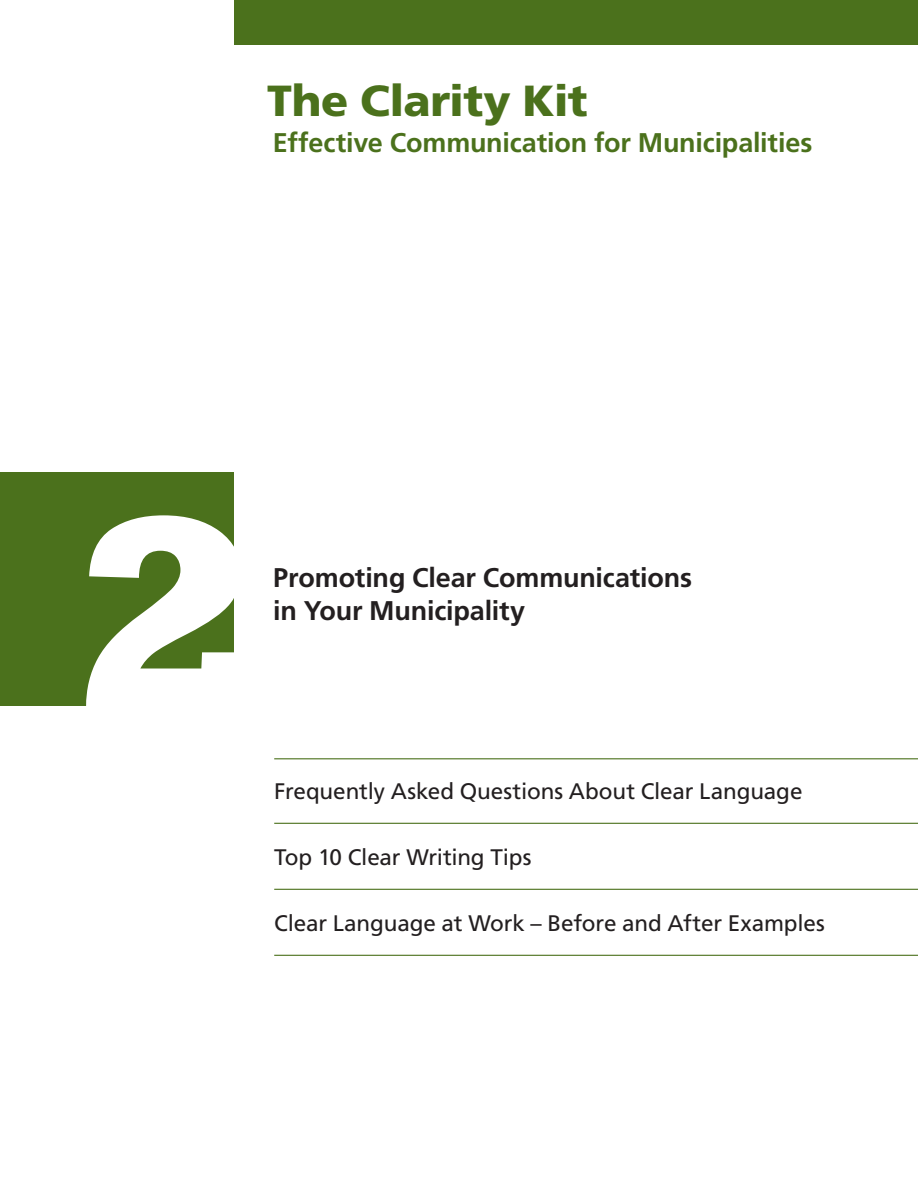
<style>
.page{position:relative;width:918px;height:1188px;background:#fff}
.page>*{position:absolute;margin:0;border:0;box-sizing:border-box;transform-origin:0 0}
.t1{font:800 285.15px "Rockwell";color:#fff}
.t2{font:900 43.5px "Frutiger LT Std";letter-spacing:-.015em;color:#4b711c}
.t3{font:700 27px "Frutiger LT Std";letter-spacing:-.005em;color:#231f20}
.t4{font:700 27px "Frutiger LT Std";letter-spacing:-.005em;color:#4b711c}
.t5{font:22.5px "Frutiger LT Std";letter-spacing:-.005em;color:#231f20}
</style>
<div class="page">
<hr style="left:274px;top:758px;width:644px;height:1px;background:#4b711c">
<hr style="left:274px;top:823px;width:644px;height:1px;background:#4b711c">
<hr style="left:274px;top:889px;width:644px;height:1px;background:#4b711c">
<hr style="left:274px;top:955px;width:644px;height:1px;background:#4b711c">
<div style="left:234px;top:0;width:684px;height:45px;background:#4b711c"></div>
<div style="left:0;top:472px;width:234px;height:234px;background:#4b711c"></div>
<h1 class="t2" style="left:267px;top:74px;width:322px">The Clarity Kit</h1>
<h1 class="t4" style="left:273px;top:127px;width:541px">Effective Communication for Municipalities</h1>
<h1 class="t1" style="left:68px;top:453px;width:198px">2</h1>
<h2 class="t3" style="left:273px;top:562px;width:421px">Promoting Clear Communications</h2>
<h2 class="t3" style="left:273px;top:595px;width:253px">in Your Municipality</h2>
<h3 class="t5" style="left:274px;top:778px;width:530px">Frequently Asked Questions About Clear Language</h3>
<h3 class="t5" style="left:274px;top:844px;width:259px">Top 10 Clear Writing Tips</h3>
<h3 class="t5" style="left:274px;top:910px;width:552px">Clear Language at Work – Before and After Examples</h3>
</div>
